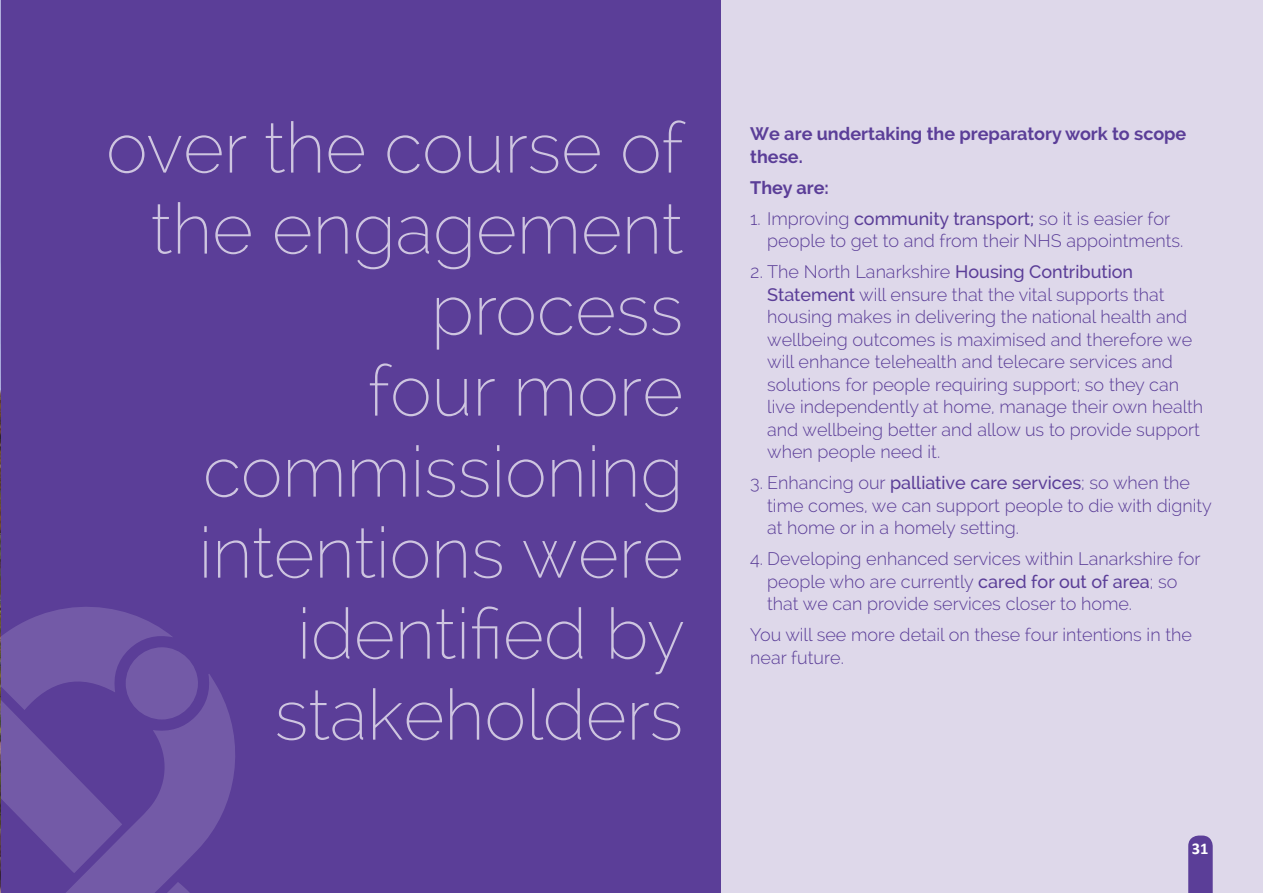
<style>
.page{position:relative;width:1263px;height:893px;background:#fff}
.page>*{position:absolute;margin:0;border:0;box-sizing:border-box;transform-origin:0 0}
.t1{font:200 70.5px/81px "Raleway";color:#cec5e0;text-align:right}
.t2{font:300 18px/22.5px "Raleway";color:#5b3e98}
.t3{font:700 18px/22.5px "Raleway";color:#5b3e98}
.t4{font:700 16.5px "Calibri";color:#fff}
.s1{font-weight:500}
</style>
<div class="page">
<div style="left:640px;top:0;width:623px;height:893px;background:#ded8ea"></div>
<svg style="left:1188px;top:835px;width:25px;height:58px"></svg>
<div style="left:0;top:0;width:720px;height:893px;background:#5b3e98"></div>
<svg style="left:77px;top:674px;width:158px;height:208px;fill:#735aa7"></svg>
<svg style="left:1px;top:607px;width:172px;height:266px"></svg>
<div style="left:126px;top:647px;width:72px;height:73px;background:#735aa7;border-radius:50%"></div>
<svg style="left:66px;top:882px;width:124px;height:11px"></svg>
<img style="left:0;top:0;width:1px;height:893px">
<h1 class="t1" style="left:106px;top:107px;width:581px">over the course of the engagement process<br>four more commissioning intentions were identified by stakeholders</h1>
<p class="t3" style="left:750px;top:123px;width:438px">We are undertaking the preparatory work to scope these.</p>
<p class="t3" style="left:750px;top:176px;width:80px">They are:</p>
<p class="t2" style="left:767px;top:207px;width:418px;text-indent:-17px">1. Improving <span class="s1">community transport;</span> so it is easier for people to get to and from their NHS appointments.</p>
<p class="t2" style="left:767px;top:261px;width:437px;text-indent:-17px">2. The North Lanarkshire <span class="s1">Housing Contribution Statement</span> will ensure that the vital supports that housing makes in delivering the national health and wellbeing outcomes is maximised and therefore we will enhance telehealth and telecare services and solutions for people requiring support; so they can live independently at home, manage their own health and wellbeing better and allow us to provide support when people need it.</p>
<p class="t2" style="left:767px;top:472px;width:446px;text-indent:-17px">3. Enhancing our <span class="s1">palliative care services</span>; so when the time comes, we can support people to die with dignity at home or in a homely setting.</p>
<p class="t2" style="left:767px;top:548px;width:435px;text-indent:-17px">4. Developing enhanced services within Lanarkshire for people who are currently <span class="s1">cared for out of area</span>; so that we can provide services closer to home.</p>
<p class="t2" style="left:750px;top:624px;width:443px">You will see more detail on these four intentions in the near future.</p>
<p class="t4" style="left:1192px;top:838px;width:18px">31</p>
</div>
